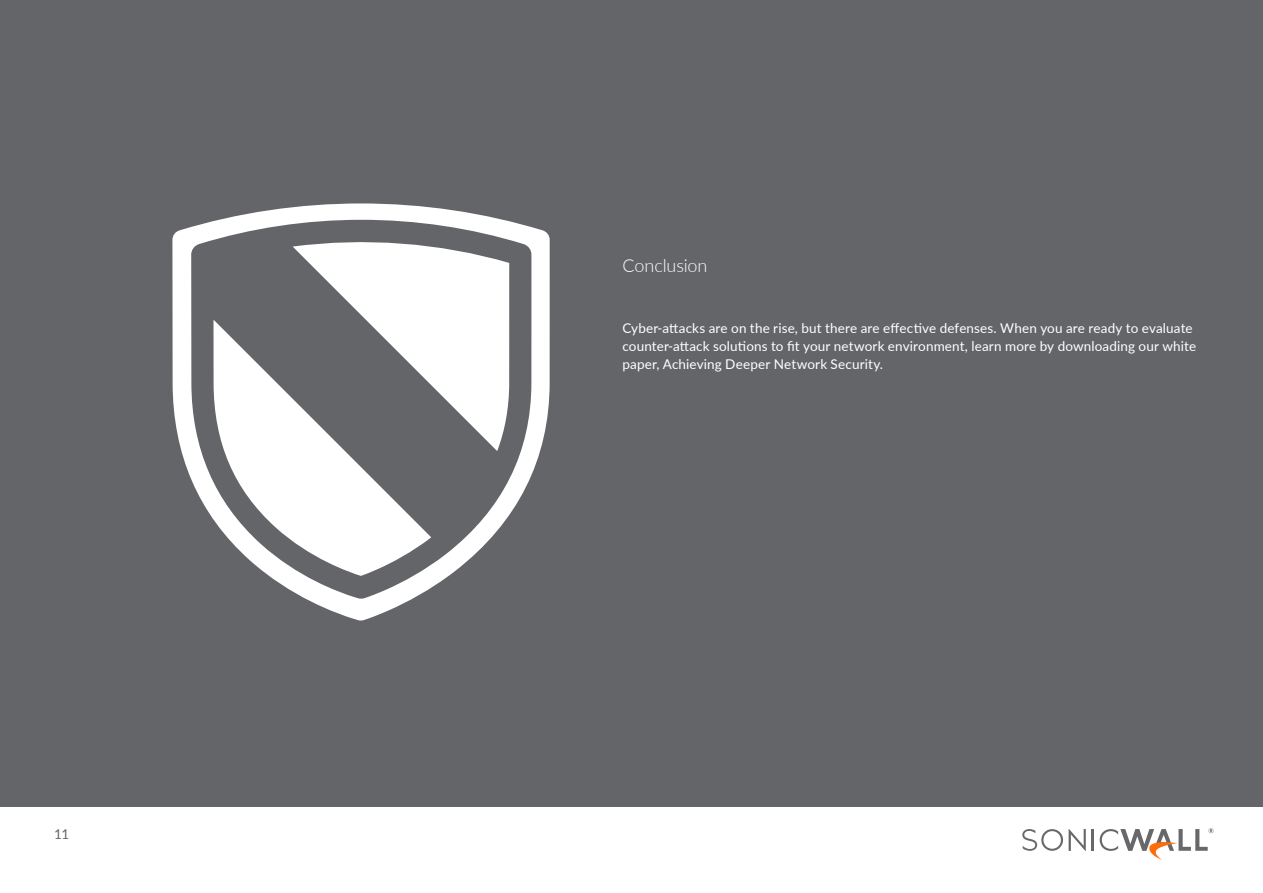
<style>
.page{position:relative;width:1263px;height:893px;background:#fff}
.page>*{position:absolute;margin:0;border:0;box-sizing:border-box;transform-origin:0 0}
.t1{font:300 18px "Lato";letter-spacing:-.01em;color:#fff}
.t2{font:13.5px/18px "Lato";letter-spacing:.01em;color:#fff}
.t3{font:13.5px "Lato";color:#646569}
</style>
<div class="page">
<hr style="left:1092px;top:829px;width:2px;height:22px;background:#68686b">
<svg style="left:1022px;top:829px;width:64px;height:22px"></svg>
<svg style="left:1100px;top:828px;width:113px;height:32px"></svg>
<div style="left:0;top:0;width:1263px;height:806px;background:#646569"></div>
<svg style="left:172px;top:203px;width:378px;height:417px"></svg>
<p class="t3" style="left:54px;top:824px;width:17px">11</p>
<h1 class="t1" style="left:622px;top:253px;width:86px">Conclusion</h1>
<p class="t2" style="left:622px;top:319px;width:575px">Cyber-attacks are on the rise, but there are effective defenses. When you are ready to evaluate counter-attack solutions to fit your network environment, learn more by downloading our white paper, Achieving Deeper Network Security.</p>
</div>
